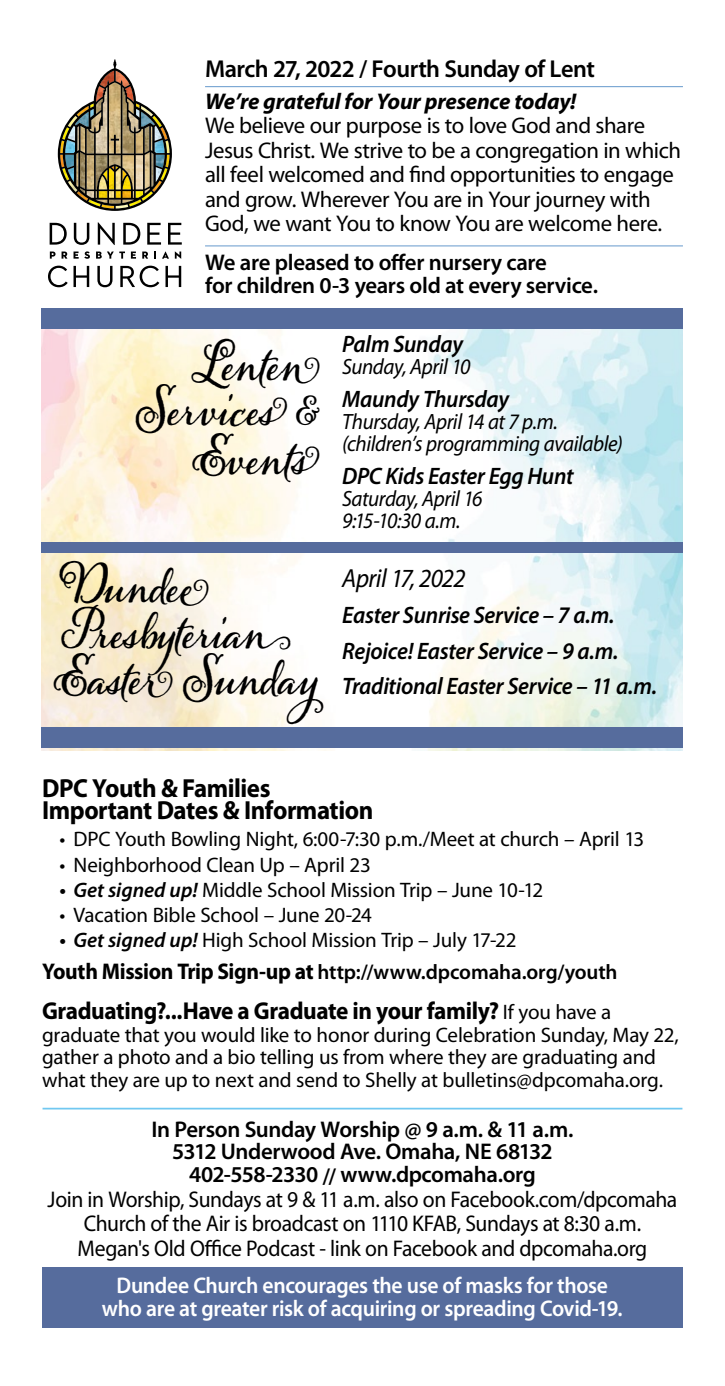
<style>
.page{position:relative;width:725px;height:1386px;background:#fff}
.page>*{position:absolute;margin:0;border:0;box-sizing:border-box;transform-origin:0 0}
.t1{font:700 49.52px/46px "Alana";color:#000;text-align:right;scale:.9 1}
.t2{font:700 26.25px/22.8px "Myriad Pro";letter-spacing:-.02em;color:#000;scale:.95 1}
.t3{font:italic 26.25px "Myriad Pro";letter-spacing:-.025em;color:#000;scale:.95 1}
.t4{font:700 24.5px "Myriad Pro";letter-spacing:-.02em;color:#000;scale:.95 1}
.t5{font:600 24.5px "Myriad Pro";letter-spacing:-.025em;color:#000}
.t6{font:italic 600 23.8px/35.9px "Myriad Pro";letter-spacing:-.015em;color:#000;scale:.95 1}
.t7{font:22.75px/24.5px "Myriad Pro";letter-spacing:-.02em;color:#000}
.t8{font:22.75px/24.5px "Myriad Pro";letter-spacing:-.02em;color:#000;text-align:center;scale:.95 1}
.t9{font:600 22.75px/22.8px "Myriad Pro";letter-spacing:-.015em;color:#000}
.t10{font:600 22.75px/22.8px "Myriad Pro";letter-spacing:-.015em;color:#fff;text-align:center;scale:.95 1}
.t11{font:italic 700 22.75px "Myriad Pro";letter-spacing:-.01em;color:#000}
.t12{font:italic 22.22px/22.2px "Myriad Pro";letter-spacing:-.02em;color:#000;scale:.95 1}
.t13{font:21px/22.8px "Myriad Pro";letter-spacing:-.01em;color:#000}
.s1{font-size:35.88px}
.s2{font-weight:600;font-style:italic}
.s3{font-weight:700;font-size:22.75px}
.s4{font-weight:600}
.s5{font-weight:400;font-size:21px}
</style>
<div class="page">
<hr style="left:205px;top:86px;width:478px;height:1px;background:#69c">
<hr style="left:205px;top:245px;width:478px;height:1px;background:#69c">
<svg style="left:50px;top:223px;width:17px;height:22px"></svg>
<svg style="left:74px;top:223px;width:15px;height:22px"></svg>
<svg style="left:98px;top:222px;width:17px;height:23px"></svg>
<svg style="left:123px;top:223px;width:17px;height:22px"></svg>
<svg style="left:147px;top:223px;width:14px;height:22px"></svg>
<svg style="left:168px;top:223px;width:14px;height:22px"></svg>
<svg style="left:50px;top:252px;width:5px;height:7px"></svg>
<svg style="left:62px;top:252px;width:5px;height:7px"></svg>
<svg style="left:73px;top:251px;width:17px;height:8px"></svg>
<svg style="left:96px;top:252px;width:29px;height:7px"></svg>
<svg style="left:131px;top:252px;width:5px;height:7px"></svg>
<svg style="left:142px;top:252px;width:6px;height:7px"></svg>
<svg style="left:154px;top:252px;width:2px;height:7px"></svg>
<svg style="left:162px;top:251px;width:7px;height:8px"></svg>
<svg style="left:175px;top:251px;width:6px;height:8px"></svg>
<svg style="left:48px;top:266px;width:41px;height:21px"></svg>
<svg style="left:97px;top:266px;width:15px;height:21px"></svg>
<svg style="left:120px;top:266px;width:39px;height:21px"></svg>
<svg style="left:165px;top:266px;width:16px;height:21px"></svg>
<img style="left:58px;top:59px;width:114px;height:152px">
<hr style="left:43px;top:1108px;width:639px;height:2px;background:#71c8f1">
<div style="left:42px;top:1267px;width:640px;height:61px;background:#566c9d"></div>
<img style="left:42px;top:329px;width:640px;height:422px">
<div style="left:42px;top:542px;width:640px;height:10px;background:#566c9d"></div>
<div style="left:42px;top:309px;width:640px;height:20px;background:#566c9d"></div>
<div style="left:41px;top:728px;width:641px;height:20px;background:#566c9d"></div>
<p class="t5" style="left:205px;top:56px;width:391px">March 27, 2022 / Fourth Sunday of Lent</p>
<p class="t11" style="left:205px;top:89px;width:373px">We’re grateful for Your presence today!</p>
<p class="t7" style="left:205px;top:114px;width:477px">We believe our purpose is to love God and share Jesus Christ. We strive to be a congregation in which all feel welcomed and find opportunities to engage and grow. Wherever You are in Your journey with God, we want You to know You are welcome here.</p>
<p class="t9" style="left:205px;top:251px;width:394px">We are pleased to offer nursery care<br>for children 0-3 years old at every service.</p>
<h1 class="t1" style="left:136px;top:341px;width:205px;line-height:44.3px">Lenten<br>Services <span class="s1">&amp;</span></h1>
<h1 class="t1" style="left:200px;top:434px;width:134px">Events</h1>
<h1 class="t1" style="left:62px;top:562px;width:286px;text-align:left">Dundee<br>Presbyterian<br>Easter Sunday</h1>
<p class="t6" style="left:342px;top:326px;width:129px">Palm Sunday</p>
<p class="t12" style="left:342px;top:356px;width:137px">Sunday, April 10</p>
<p class="t6" style="left:342px;top:381px;width:177px">Maundy Thursday</p>
<p class="t12" style="left:342px;top:411px;width:297px">Thursday, April 14 at 7 p.m. (children’s programming available)</p>
<p class="t6" style="left:342px;top:458px;width:245px">DPC Kids Easter Egg Hunt</p>
<p class="t12" style="left:342px;top:488px;width:149px">Saturday, April 16<br>9:15-10:30 a.m.</p>
<p class="t3" style="left:342px;top:564px;width:131px">April 17, 2022</p>
<p class="t6" style="left:342px;top:597px;width:333px">Easter Sunrise Service – 7 a.m.<br>Rejoice! Easter Service – 9 a.m.<br>Traditional Easter Service – 11 a.m.</p>
<p class="t2" style="left:42px;top:777px;width:350px">DPC Youth &amp; Families<br>Important Dates &amp; Information</p>
<p class="t13" style="left:60px;top:828px;width:586px">• DPC Youth Bowling Night, 6:00-7:30 p.m./Meet at church – April 13</p>
<p class="t13" style="left:60px;top:854px;width:313px">• Neighborhood Clean Up – April 23</p>
<p class="t13" style="left:60px;top:879px;width:485px"><span class="s2">• Get signed up!</span> Middle School Mission Trip – June 10-12</p>
<p class="t13" style="left:60px;top:904px;width:314px">• Vacation Bible School – June 20-24</p>
<p class="t13" style="left:42px;top:925px;width:577px;line-height:31.5px;text-indent:18px"><span class="s2">• Get signed up!</span> High School Mission Trip – July 17-22<br><span class="s3">Youth Mission Trip Sign-up at</span> <span class="s4">http://www.dpcomaha.org/youth</span></p>
<p class="t4" style="left:42px;top:997px;width:600px">Graduating?...Have a Graduate in your family? <span class="s5">If you have a</span></p>
<p class="t13" style="left:42px;top:1024px;width:638px">graduate that you would like to honor during Celebration Sunday, May 22, gather a photo and a bio telling us from where they are graduating and what they are up to next and send to Shelly at bulletins@dpcomaha.org.</p>
<p class="t9" style="left:151px;top:1118px;width:423px;text-align:center">In Person Sunday Worship @ 9 a.m. &amp; 11 a.m.<br>5312 Underwood Ave. Omaha, NE 68132<br>402-558-2330 // www.dpcomaha.org</p>
<p class="t8" style="left:48px;top:1187px;width:664px">Join in Worship, Sundays at 9 &amp; 11 a.m. also on Facebook.com/dpcomaha<br>Church of the Air is broadcast on 1110 KFAB, Sundays at 8:30 a.m.<br>Megan's Old Office Podcast - link on Facebook and dpcomaha.org</p>
<p class="t10" style="left:102px;top:1275px;width:549px">Dundee Church encourages the use of masks for those who are at greater risk of acquiring or spreading Covid-19.</p>
</div>
